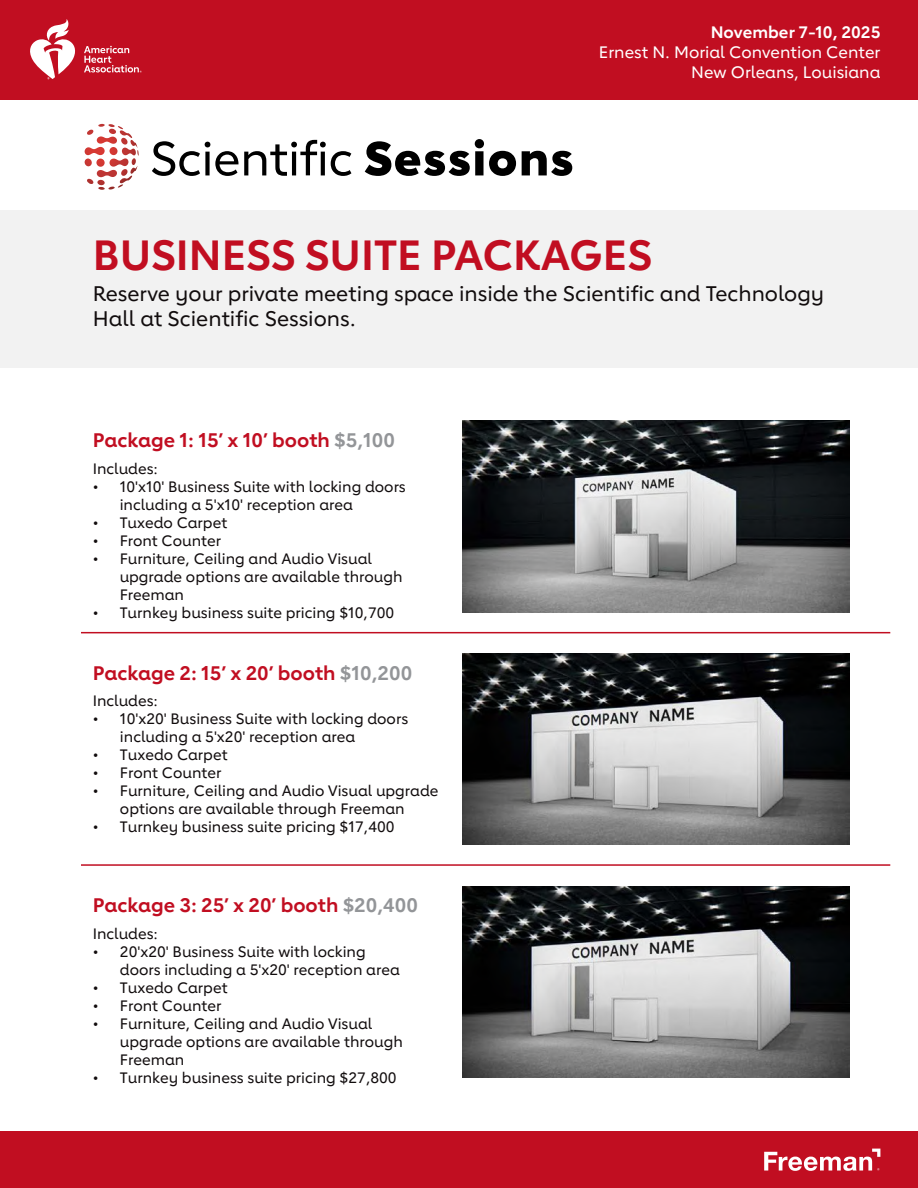
<style>
.page{position:relative;width:918px;height:1188px;background:#fff}
.page>*{position:absolute;margin:0;border:0;box-sizing:border-box;transform-origin:0 0}
.t1{font:700 42px "Lub Dub";color:#c10e21}
.t2{font:500 21px/25.2px "Lub Dub";color:#110c0d}
.t3{font:700 19.5px "Lub Dub";color:#c10e21}
.t4{font:500 16.5px/19.8px "Lub Dub";color:#fff;text-align:right}
.t5{font:700 16.5px "Lub Dub";color:#fff}
.t6{font:500 15px/18px "Lub Dub";color:#110c0d}
.s1{color:#939598}
</style>
<div class="page">
<div style="left:0;top:1131px;width:918px;height:57px;background:#c10e21"></div>
<svg style="left:764px;top:1149px;width:116px;height:22px"></svg>
<div style="left:0;top:210px;width:918px;height:158px;background:#f2f2f2"></div>
<div style="left:0;top:0;width:918px;height:100px;background:#c10e21"></div>
<svg style="left:30px;top:19px;width:46px;height:60px"></svg>
<svg style="left:84px;top:46px;width:58px;height:26px"></svg>
<svg style="left:152px;top:141px;width:86px;height:35px"></svg>
<svg style="left:244px;top:140px;width:107px;height:36px"></svg>
<svg style="left:365px;top:139px;width:151px;height:37px"></svg>
<svg style="left:522px;top:151px;width:50px;height:25px"></svg>
<svg style="left:85px;top:124px;width:54px;height:66px"></svg>
<hr style="left:81px;top:632px;width:809px;height:1px;background:#c10e21">
<hr style="left:81px;top:864px;width:809px;height:2px;background:#c10e21">
<img style="left:463px;top:653px;width:386px;height:191px">
<img style="left:463px;top:886px;width:386px;height:191px">
<img style="left:463px;top:421px;width:386px;height:191px">
<p class="t5" style="left:711px;top:22px;width:171px">November 7-10, 2025</p>
<p class="t4" style="left:599px;top:42px;width:283px">Ernest N. Morial Convention Center<br>New Orleans, Louisiana</p>
<h1 class="t1" style="left:93px;top:230px;width:561px">BUSINESS SUITE PACKAGES</h1>
<h2 class="t2" style="left:93px;top:281px;width:733px">Reserve your private meeting space inside the Scientific and Technology<br>Hall at Scientific Sessions.</h2>
<h3 class="t3" style="left:93px;top:428px;width:304px">Package 1: 15’ x 10’ booth <span class="s1">$</span><span class="s1">5,1</span><span class="s1">00</span></h3>
<p class="t6" style="left:93px;top:459px;width:67px">Includes:</p>
<p class="t6" style="left:120px;top:477px;width:288px;text-indent:-27px">• 10'x10' Business Suite with locking doors including a 5'x10' reception area</p>
<p class="t6" style="left:93px;top:513px;width:136px">• Tuxedo Carpet</p>
<p class="t6" style="left:93px;top:531px;width:130px">• Front Counter</p>
<p class="t6" style="left:120px;top:549px;width:284px;text-indent:-27px">• Furniture, Ceiling and Audio Visual upgrade options are available through<br>Freeman</p>
<p class="t6" style="left:93px;top:603px;width:303px">• Turnkey business suite pricing $10,700</p>
<h3 class="t3" style="left:93px;top:661px;width:321px">Package 2: 15’ x 20’ booth <span class="s1">$</span><span class="s1">10,200</span></h3>
<p class="t6" style="left:93px;top:692px;width:67px">Includes:</p>
<p class="t6" style="left:120px;top:710px;width:290px;text-indent:-27px">• 10'x20' Business Suite with locking doors including a 5'x20' reception area</p>
<p class="t6" style="left:93px;top:746px;width:136px">• Tuxedo Carpet</p>
<p class="t6" style="left:93px;top:764px;width:130px">• Front Counter</p>
<p class="t6" style="left:93px;top:782px;width:347px;text-align:center">• Furniture, Ceiling and Audio Visual upgrade options are available through Freeman</p>
<p class="t6" style="left:93px;top:818px;width:303px">• Turnkey business suite pricing $17,400</p>
<h3 class="t3" style="left:93px;top:894px;width:327px">Package 3: 25’ x 20’ booth <span class="s1">$</span><span class="s1">20,400</span></h3>
<p class="t6" style="left:93px;top:925px;width:67px">Includes:</p>
<p class="t6" style="left:120px;top:942px;width:281px;text-indent:-27px">• 20'x20' Business Suite with locking doors including a 5'x20' reception area</p>
<p class="t6" style="left:93px;top:978px;width:136px">• Tuxedo Carpet</p>
<p class="t6" style="left:93px;top:996px;width:130px">• Front Counter</p>
<p class="t6" style="left:120px;top:1014px;width:284px;text-indent:-27px">• Furniture, Ceiling and Audio Visual upgrade options are available through<br>Freeman</p>
<p class="t6" style="left:93px;top:1068px;width:305px">• Turnkey business suite pricing $27,800</p>
</div>
